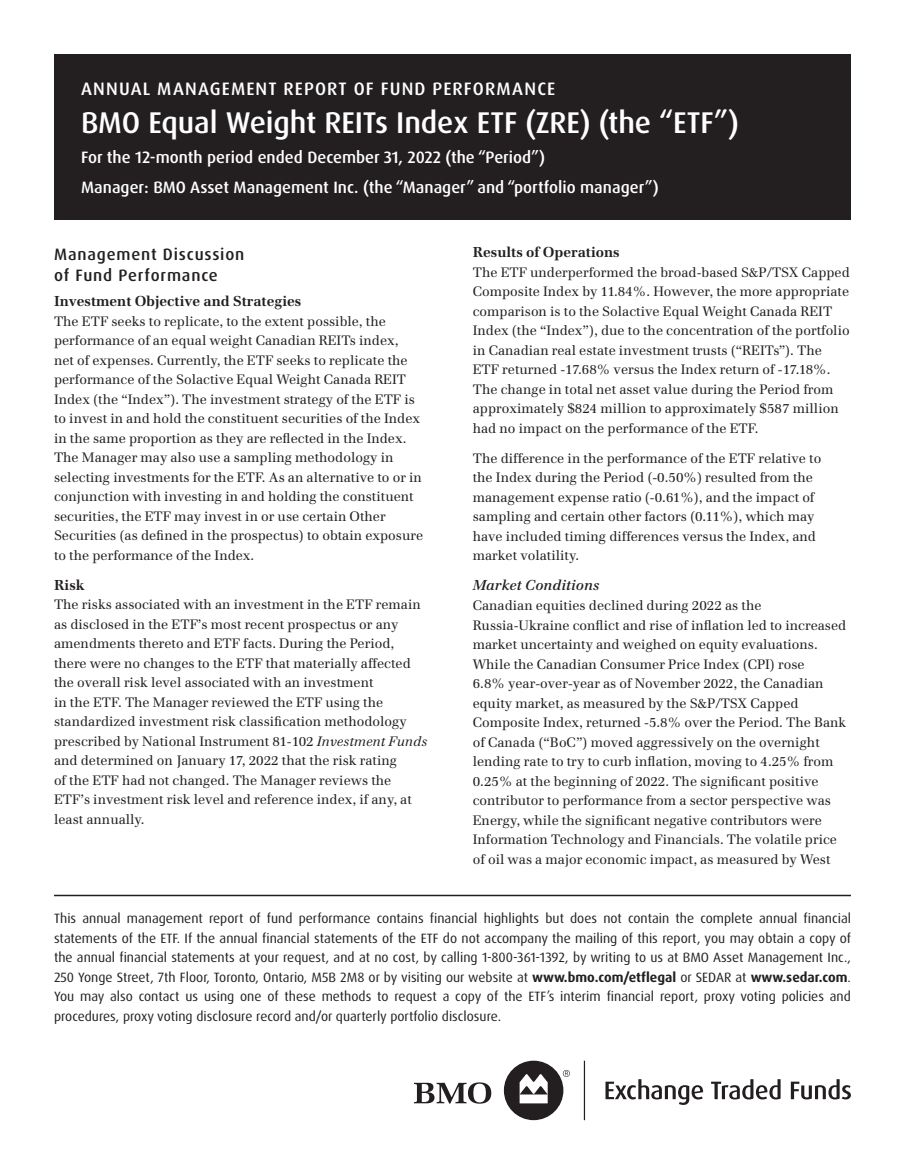
<style>
.page{position:relative;width:905px;height:1175px;background:#fff}
.page>*{position:absolute;margin:0;border:0;box-sizing:border-box;transform-origin:0 0}
._2nd_line{font:500 30px "Dax OT";letter-spacing:-.005em;color:#fff}
._1st_line{font:500 18px "Dax OT";letter-spacing:.065em;color:#fff}
._3rd_and_4th_line{font:500 16.5px "Dax OT";color:#fff}
.Head_Level_1{font:500 16.5px/21px "Dax OT";letter-spacing:.05em;color:#231f20}
.Head_Level_2{font:700 14.25px "Emona";color:#231f20}
.Head_Level_3{font:italic 600 14.25px "Emona";color:#231f20}
.Running_Text{font:13.5px/19.5px "Emona";color:#231f20}
.Mice_type{font:13.5px/19.5px "Dax OT";color:#231f20;text-align:justify}
.s1{font-style:italic}
.s2{font-weight:700}
</style>
<div class="page">
<svg style="left:605px;top:1079px;width:98px;height:25px"></svg>
<svg style="left:711px;top:1079px;width:69px;height:20px"></svg>
<svg style="left:790px;top:1079px;width:60px;height:20px"></svg>
<svg style="left:414px;top:1082px;width:77px;height:21px"></svg>
<svg style="left:504px;top:1060px;width:66px;height:60px"></svg>
<svg style="left:584px;top:1060px;width:1px;height:60px"></svg>
<hr style="left:54px;top:894px;width:796px;height:2px;background:#231f20">
<div style="left:54px;top:54px;width:796px;height:166px;background:#231f20"></div>
<p class="_1st_line" style="left:81px;top:77px;width:475px">ANNUAL MANAGEMENT REPORT OF FUND PERFORMANCE</p>
<h1 class="_2nd_line" style="left:81px;top:103px;width:659px">BMO Equal Weight REITs Index ETF (ZRE) (the “ETF”)</h1>
<p class="_3rd_and_4th_line" style="left:81px;top:146px;width:465px">For the 12-month period ended December 31, 2022 (the “Period”)</p>
<p class="_3rd_and_4th_line" style="left:81px;top:176px;width:579px">Manager: BMO Asset Management Inc. (the “Manager” and “portfolio manager”)</p>
<h2 class="Head_Level_1" style="left:54px;top:244px;width:192px">Management Discussion of Fund Performance</h2>
<h3 class="Head_Level_2" style="left:54px;top:292px;width:249px">Investment Objective and Strategies</h3>
<p class="Running_Text" style="left:54px;top:311px;width:370px">The ETF seeks to replicate, to the extent possible, the performance of an equal weight Canadian REITs index,<br>net of expenses. Currently, the ETF seeks to replicate the performance of the Solactive Equal Weight Canada REIT Index (the “Index”). The investment strategy of the ETF is to invest in and hold the constituent securities of the Index in the same proportion as they are reflected in the Index.<br>The Manager may also use a sampling methodology in selecting investments for the ETF. As an alternative to or in conjunction with investing in and holding the constituent securities, the ETF may invest in or use certain Other Securities (as defined in the prospectus) to obtain exposure to the performance of the Index.</p>
<h3 class="Head_Level_2" style="left:54px;top:576px;width:32px">Risk</h3>
<p class="Running_Text" style="left:54px;top:595px;width:375px">The risks associated with an investment in the ETF remain as disclosed in the ETF’s most recent prospectus or any amendments thereto and ETF facts. During the Period, there were no changes to the ETF that materially affected the overall risk level associated with an investment<br>in the ETF. The Manager reviewed the ETF using the standardized investment risk classification methodology prescribed by National Instrument 81-102 <span class="s1">Investment Funds </span>and determined on January 17, 2022 that the risk rating<br>of the ETF had not changed. The Manager reviews the ETF’s investment risk level and reference index, if any, at least annually.</p>
<h3 class="Head_Level_2" style="left:472px;top:244px;width:148px">Results of Operations</h3>
<p class="Running_Text" style="left:472px;top:262px;width:378px">The ETF underperformed the broad-based S&amp;P/TSX Capped Composite Index by 11.84%. However, the more appropriate comparison is to the Solactive Equal Weight Canada REIT Index (the “Index”), due to the concentration of the portfolio in Canadian real estate investment trusts (“REITs”). The ETF returned -17.68% versus the Index return of -17.18%.<br>The change in total net asset value during the Period from approximately $824 million to approximately $587 million had no impact on the performance of the ETF.</p>
<p class="Running_Text" style="left:472px;top:448px;width:350px">The difference in the performance of the ETF relative to the Index during the Period (-0.50%) resulted from the management expense ratio (-0.61%), and the impact of sampling and certain other factors (0.11%), which may have included timing differences versus the Index, and market volatility.</p>
<h4 class="Head_Level_3" style="left:472px;top:577px;width:128px">Market Conditions</h4>
<p class="Running_Text" style="left:472px;top:595px;width:375px">Canadian equities declined during 2022 as the Russia-Ukraine conflict and rise of inflation led to increased market uncertainty and weighed on equity evaluations.<br>While the Canadian Consumer Price Index (CPI) rose<br>6.8% year-over-year as of November 2022, the Canadian equity market, as measured by the S&amp;P/TSX Capped Composite Index, returned -5.8% over the Period. The Bank of Canada (“BoC”) moved aggressively on the overnight lending rate to try to curb inflation, moving to 4.25% from 0.25% at the beginning of 2022. The significant positive contributor to performance from a sector perspective was Energy, while the significant negative contributors were Information Technology and Financials. The volatile price of oil was a major economic impact, as measured by West</p>
<p class="Mice_type" style="left:54px;top:909px;width:798px">This annual management report of fund performance contains financial highlights but does not contain the complete annual financial statements of the ETF. If the annual financial statements of the ETF do not accompany the mailing of this report, you may obtain a copy of the annual financial statements at your request, and at no cost, by calling 1-800-361-1392, by writing to us at BMO Asset Management Inc., 250 Yonge Street, 7th Floor, Toronto, Ontario, M5B 2M8 or by visiting our website at <span class="s2">www.bmo.com/etflegal</span> or SEDAR at <span class="s2">www.sedar.com</span>.<br>You may also contact us using one of these methods to request a copy of the ETF’s interim financial report, proxy voting policies and procedures, proxy voting disclosure record and/or quarterly portfolio disclosure.</p>
</div>
